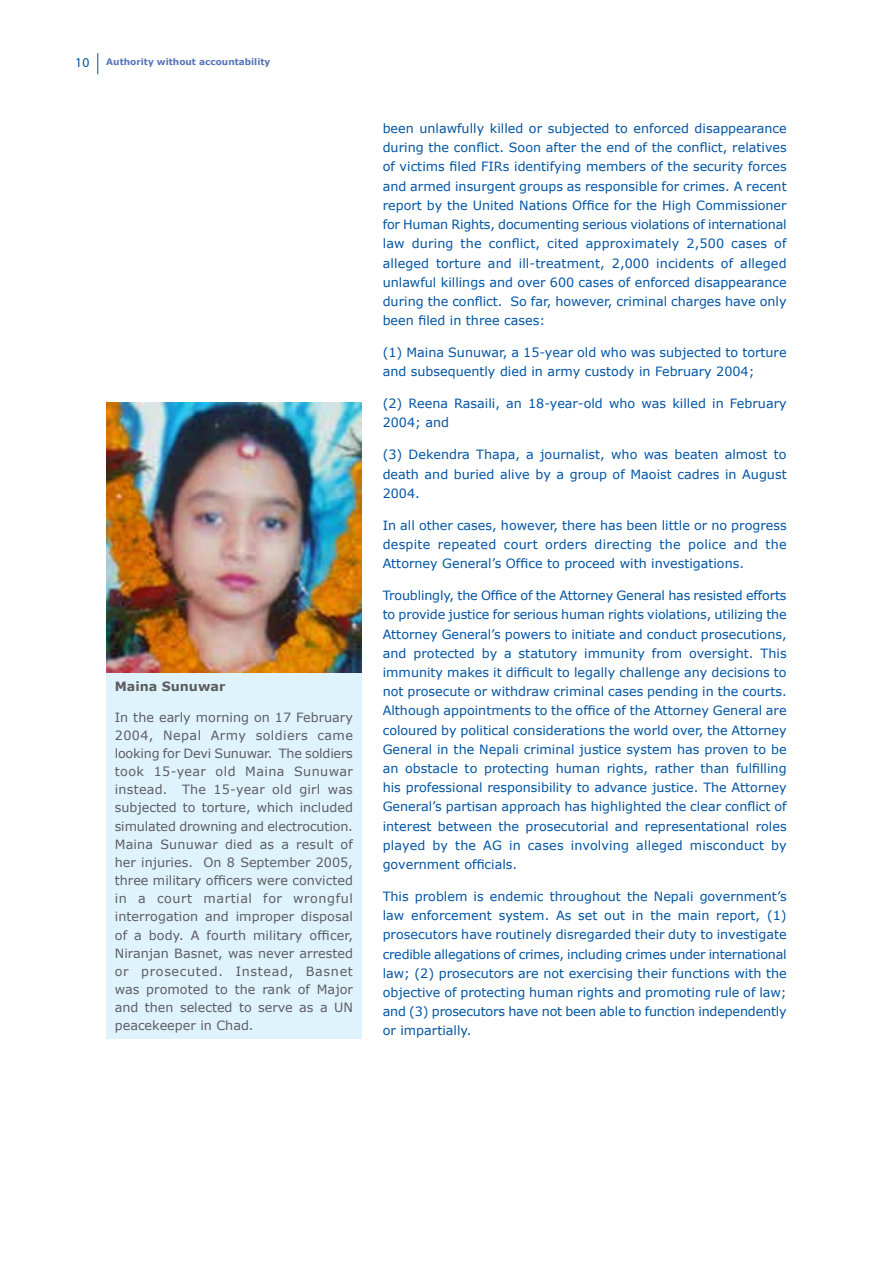
<style>
.page{position:relative;width:893px;height:1263px;background:#fff}
.page>*{position:absolute;margin:0;border:0;box-sizing:border-box;transform-origin:0 0}
.t1{font:13.5px "Myriad Pro";color:#0054a4}
.t2{font:12.75px/19.2px "Verdana";color:#0054a4;text-align:justify}
.t3{font:12.75px/18.1px "Verdana";color:#5d5d60;text-align:justify}
.t4{font:700 12.75px "Verdana";color:#5d5d60}
.t5{font:700 9px "Verdana";color:#5776b8}
</style>
<div class="page">
<svg style="left:97px;top:53px;width:1px;height:21px"></svg>
<div style="left:106px;top:672px;width:255px;height:367px;background:#dff3fd"></div>
<img style="left:106px;top:403px;width:255px;height:269px">
<p class="t1" style="left:75px;top:54px;width:16px">10</p>
<p class="t5" style="left:106px;top:55px;width:166px">Authority without accountability</p>
<p class="t4" style="left:115px;top:677px;width:112px">Maina Sunuwar</p>
<p class="t3" style="left:115px;top:708px;width:240px">In the early morning on 17 February 2004, Nepal Army soldiers came looking for Devi Sunuwar. The soldiers took 15-year old Maina Sunuwar instead. The 15-year old girl was subjected to torture, which included simulated drowning and electrocution.<br>Maina Sunuwar died as a result of her injuries. On 8 September 2005, three military officers were convicted in a court martial for wrongful interrogation and improper disposal of a body. A fourth military officer, Niranjan Basnet, was never arrested or prosecuted. Instead, Basnet was promoted to the rank of Major and then selected to serve as a UN peacekeeper in Chad.</p>
<p class="t2" style="left:383px;top:119px;width:405px">been unlawfully killed or subjected to enforced disappearance during the conflict. Soon after the end of the conflict, relatives of victims filed FIRs identifying members of the security forces and armed insurgent groups as responsible for crimes. A recent report by the United Nations Office for the High Commissioner for Human Rights, documenting serious violations of international law during the conflict, cited approximately 2,500 cases of alleged torture and ill-treatment, 2,000 incidents of alleged unlawful killings and over 600 cases of enforced disappearance during the conflict. So far, however, criminal charges have only been filed in three cases:</p>
<p class="t2" style="left:383px;top:343px;width:405px">(1) Maina Sunuwar, a 15-year old who was subjected to torture and subsequently died in army custody in February 2004;</p>
<p class="t2" style="left:383px;top:394px;width:405px">(2) Reena Rasaili, an 18-year-old who was killed in February<br>2004; and</p>
<p class="t2" style="left:383px;top:445px;width:405px">(3) Dekendra Thapa, a journalist, who was beaten almost to death and buried alive by a group of Maoist cadres in August 2004.</p>
<p class="t2" style="left:383px;top:515px;width:405px">In all other cases, however, there has been little or no progress despite repeated court orders directing the police and the Attorney General’s Office to proceed with investigations.</p>
<p class="t2" style="left:383px;top:586px;width:406px">Troublingly, the Office of the Attorney General has resisted efforts to provide justice for serious human rights violations, utilizing the Attorney General’s powers to initiate and conduct prosecutions, and protected by a statutory immunity from oversight. This immunity makes it difficult to legally challenge any decisions to not prosecute or withdraw criminal cases pending in the courts.<br>Although appointments to the office of the Attorney General are coloured by political considerations the world over, the Attorney General in the Nepali criminal justice system has proven to be an obstacle to protecting human rights, rather than fulfilling his professional responsibility to advance justice. The Attorney General’s partisan approach has highlighted the clear conflict of interest between the prosecutorial and representational roles played by the AG in cases involving alleged misconduct by government officials.</p>
<p class="t2" style="left:383px;top:886px;width:406px">This problem is endemic throughout the Nepali government’s law enforcement system. As set out in the main report, (1) prosecutors have routinely disregarded their duty to investigate credible allegations of crimes, including crimes under international law; (2) prosecutors are not exercising their functions with the objective of protecting human rights and promoting rule of law; and (3) prosecutors have not been able to function independently or impartially.</p>
</div>
